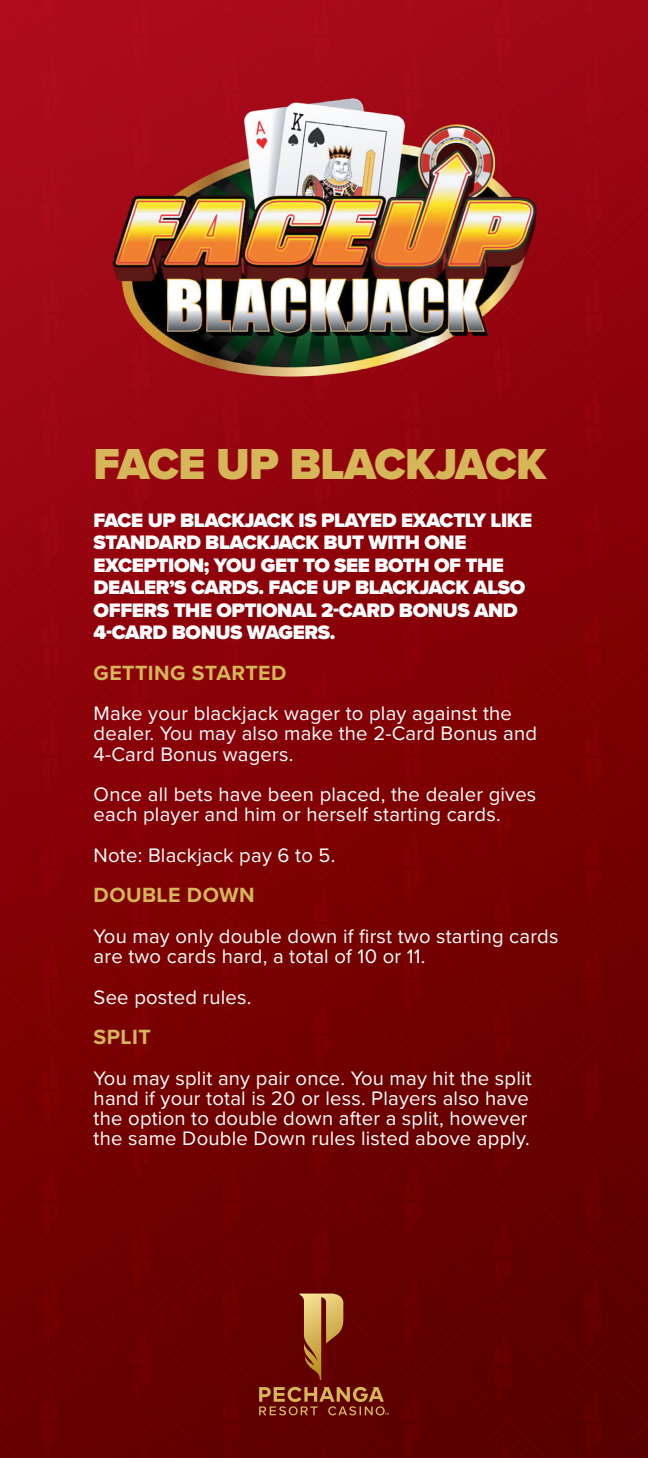
<style>
.page{position:relative;width:648px;height:1458px;background:#fff}
.page>*{position:absolute;margin:0;border:0;box-sizing:border-box;transform-origin:0 0}
.t1{font:900 45px "Proxima Nova";letter-spacing:-.01em;color:#d5b658}
.t2{font:700 21.38px "Proxima Nova";letter-spacing:.02em;color:#d5b658}
.t3{font:20.25px/20.2px "Proxima Nova";letter-spacing:.01em;color:#fff}
.t4{font:900 20.25px/22.5px "Proxima Nova";letter-spacing:-.02em;color:#fff}
</style>
<div class="page">
<img style="left:0;top:0;width:648px;height:1458px">
<svg style="left:300px;top:1294px;width:43px;height:86px;background:#a16332"></svg>
<svg style="left:259px;top:1387px;width:130px;height:28px;background:#873d1d"></svg>
<img style="left:94px;top:82px;width:460px;height:306px">
<p class="t1" style="left:94px;top:431px;width:454px">FACE UP BLACKJACK</p>
<p class="t4" style="left:94px;top:509px;width:440px">FACE UP BLACKJACK IS PLAYED EXACTLY LIKE</p>
<p class="t4" style="left:94px;top:531px;width:433px">STANDARD BLACKJACK BUT WITH ONE<br>EXCEPTION; YOU GET TO SEE BOTH OF THE<br>DEALER’S CARDS. FACE UP BLACKJACK ALSO<br>OFFERS THE OPTIONAL 2-CARD BONUS AND<br>4-CARD BONUS WAGERS.</p>
<p class="t2" style="left:94px;top:657px;width:194px">GETTING STARTED</p>
<p class="t3" style="left:94px;top:702px;width:445px">Make your blackjack wager to play against the dealer. You may also make the 2-Card Bonus and<br>4-Card Bonus wagers.</p>
<p class="t3" style="left:94px;top:783px;width:444px">Once all bets have been placed, the dealer gives each player and him or herself starting cards.</p>
<p class="t3" style="left:94px;top:844px;width:243px">Note: Blackjack pay 6 to 5.</p>
<p class="t2" style="left:94px;top:879px;width:162px">DOUBLE DOWN</p>
<p class="t3" style="left:94px;top:925px;width:466px">You may only double down if first two starting cards are two cards hard, a total of 10 or 11.</p>
<p class="t3" style="left:94px;top:986px;width:159px">See posted rules.</p>
<p class="t2" style="left:94px;top:1021px;width:59px">SPLIT</p>
<p class="t3" style="left:94px;top:1067px;width:440px">You may split any pair once. You may hit the split hand if your total is 20 or less. Players also have the option to double down after a split, however the same Double Down rules listed above apply.</p>
</div>
